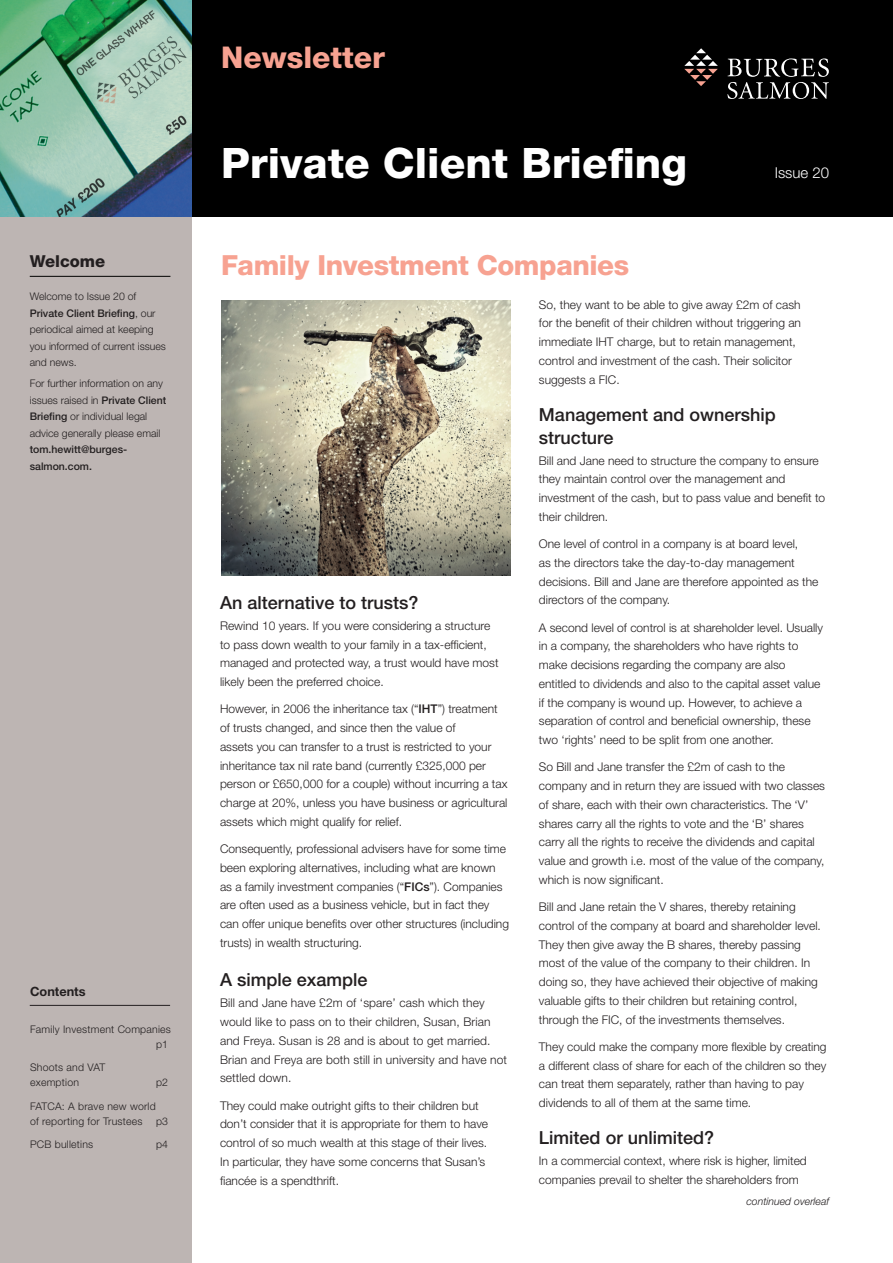
<style>
.page{position:relative;width:893px;height:1263px;background:#fff}
.page>*{position:absolute;margin:0;border:0;box-sizing:border-box;transform-origin:0 0}
.t1{font:800 42px "Helvetica Neue LT Std";color:#fff}
.header_pink_9pt{font:800 30px "Helvetica Neue LT Std";color:#f7a291}
.main_pink_title{font:800 27.75px "Helvetica Neue LT Std";letter-spacing:-.015em;color:#f7a291}
.black_subtitle_12pt{font:500 18px/22.5px "Helvetica Neue LT Std";color:#231f20}
.welcomecolumntitle{font:800 16.5px "Helvetica Neue LT Std";color:#231f20}
.t2{font:300 15px "Helvetica Neue LT Std";color:#fff}
.contents_title{font:700 12.75px "Helvetica Neue LT Std";color:#231f20}
.bodytext{font:300 12px/18.8px "Helvetica Neue LT Std";color:#231f20}
.welcomecolumnbody{font:300 10.5px/16.5px "Helvetica Neue LT Std";color:#231f20}
.welcomecolumncontent{font:300 10.5px/15px "Helvetica Neue LT Std";letter-spacing:.02em;color:#231f20}
.t3{font:italic 300 10.5px "Helvetica Neue LT Std";color:#231f20}
.s1{font-weight:500}
</style>
<div class="page">
<img style="left:221px;top:300px;width:289px;height:275px">
<div style="left:0;top:0;width:893px;height:217px;background:#000"></div>
<div style="left:0;top:4px;width:191px;height:1259px;background:#bdb5b3"></div>
<hr style="left:30px;top:276px;width:140px;height:1px;background:#000">
<svg style="left:684px;top:48px;width:34px;height:38px"></svg>
<svg style="left:727px;top:58px;width:102px;height:41px"></svg>
<img style="left:0;top:0;width:191px;height:217px">
<hr style="left:30px;top:1005px;width:140px;height:1px;background:#231f20">
<p class="welcomecolumntitle" style="left:30px;top:251px;width:77px">Welcome</p>
<p class="welcomecolumnbody" style="left:30px;top:288px;width:138px">Welcome to Issue 20 of<br><span class="s1">Private Client Briefing</span>, our periodical aimed at keeping you informed of current issues and news.</p>
<p class="welcomecolumnbody" style="left:30px;top:375px;width:138px">For further information on any issues raised in <span class="s1">Private Client<br>Briefing</span> or individual legal advice generally please email <span class="s1">tom.hewitt@burges&shy;salmon.com.</span></p>
<p class="contents_title" style="left:30px;top:984px;width:57px">Contents</p>
<p class="welcomecolumncontent" style="left:30px;top:1021px;width:142px;text-align:right">Family Investment Companies p1</p>
<p class="welcomecolumncontent" style="left:30px;top:1060px;width:77px">Shoots and VAT exemption</p>
<p class="welcomecolumncontent" style="left:156px;top:1075px;width:14px">p2</p>
<p class="welcomecolumncontent" style="left:30px;top:1098px;width:127px">FATCA: A brave new world of reporting for Trustees</p>
<p class="welcomecolumncontent" style="left:156px;top:1113px;width:14px">p3</p>
<p class="welcomecolumncontent" style="left:30px;top:1137px;width:65px">PCB bulletins</p>
<p class="welcomecolumncontent" style="left:156px;top:1137px;width:14px">p4</p>
<p class="header_pink_9pt" style="left:221px;top:40px;width:165px">Newsletter</p>
<p class="t1" style="left:221px;top:138px;width:467px">Private Client Briefing</p>
<p class="main_pink_title" style="left:221px;top:249px;width:410px">Family Investment Companies</p>
<p class="t2" style="left:775px;top:164px;width:56px">Issue 20</p>
<p class="black_subtitle_12pt" style="left:220px;top:591px;width:200px">An alternative to trusts?</p>
<p class="bodytext" style="left:220px;top:616px;width:280px">Rewind 10 years. If you were considering a structure to pass down wealth to your family in a tax-efficient, managed and protected way, a trust would have most likely been the preferred choice.</p>
<p class="bodytext" style="left:220px;top:699px;width:289px">However, in 2006 the inheritance tax (“<span class="s1">IHT</span>”) treatment of trusts changed, and since then the value of<br>assets you can transfer to a trust is restricted to your inheritance tax nil rate band (currently £325,000 per person or £650,000 for a couple) without incurring a tax charge at 20%, unless you have business or agricultural assets which might qualify for relief.</p>
<p class="bodytext" style="left:220px;top:839px;width:290px">Consequently, professional advisers have for some time been exploring alternatives, including what are known as a family investment companies (“<span class="s1">FICs</span>”). Companies are often used as a business vehicle, but in fact they can offer unique benefits over other structures (including trusts) in wealth structuring.</p>
<p class="black_subtitle_12pt" style="left:220px;top:968px;width:149px">A simple example</p>
<p class="bodytext" style="left:220px;top:993px;width:289px">Bill and Jane have £2m of ‘spare’ cash which they would like to pass on to their children, Susan, Brian and Freya. Susan is 28 and is about to get married.<br>Brian and Freya are both still in university and have not settled down.</p>
<p class="bodytext" style="left:220px;top:1096px;width:270px">They could make outright gifts to their children but don’t consider that it is appropriate for them to have control of so much wealth at this stage of their lives.<br>In particular, they have some concerns that Susan’s fiancée is a spendthrift.</p>
<p class="bodytext" style="left:539px;top:295px;width:264px">So, they want to be able to give away £2m of cash for the benefit of their children without triggering an immediate IHT charge, but to retain management, control and investment of the cash. Their solicitor suggests a FIC.</p>
<p class="black_subtitle_12pt" style="left:539px;top:403px;width:238px">Management and ownership structure</p>
<p class="bodytext" style="left:539px;top:451px;width:288px">Bill and Jane need to structure the company to ensure they maintain control over the management and investment of the cash, but to pass value and benefit to their children.</p>
<p class="bodytext" style="left:539px;top:534px;width:281px">One level of control in a company is at board level,<br>as the directors take the day-to-day management decisions. Bill and Jane are therefore appointed as the directors of the company.</p>
<p class="bodytext" style="left:539px;top:618px;width:286px">A second level of control is at shareholder level. Usually in a company, the shareholders who have rights to make decisions regarding the company are also entitled to dividends and also to the capital asset value if the company is wound up. However, to achieve a separation of control and beneficial ownership, these two ‘rights’ need to be split from one another.</p>
<p class="bodytext" style="left:539px;top:757px;width:288px">So Bill and Jane transfer the £2m of cash to the company and in return they are issued with two classes of share, each with their own characteristics. The ‘V’ shares carry all the rights to vote and the ‘B’ shares carry all the rights to receive the dividends and capital value and growth i.e. most of the value of the company, which is now significant.</p>
<p class="bodytext" style="left:539px;top:897px;width:283px">Bill and Jane retain the V shares, thereby retaining control of the company at board and shareholder level.<br>They then give away the B shares, thereby passing most of the value of the company to their children. In doing so, they have achieved their objective of making valuable gifts to their children but retaining control, through the FIC, of the investments themselves.</p>
<p class="bodytext" style="left:539px;top:1037px;width:289px">They could make the company more flexible by creating a different class of share for each of the children so they can treat them separately, rather than having to pay dividends to all of them at the same time.</p>
<p class="black_subtitle_12pt" style="left:539px;top:1127px;width:177px">Limited or unlimited?</p>
<p class="bodytext" style="left:539px;top:1151px;width:269px">In a commercial context, where risk is higher, limited companies prevail to shelter the shareholders from</p>
<p class="t3" style="left:746px;top:1195px;width:84px">continued overleaf</p>
</div>
